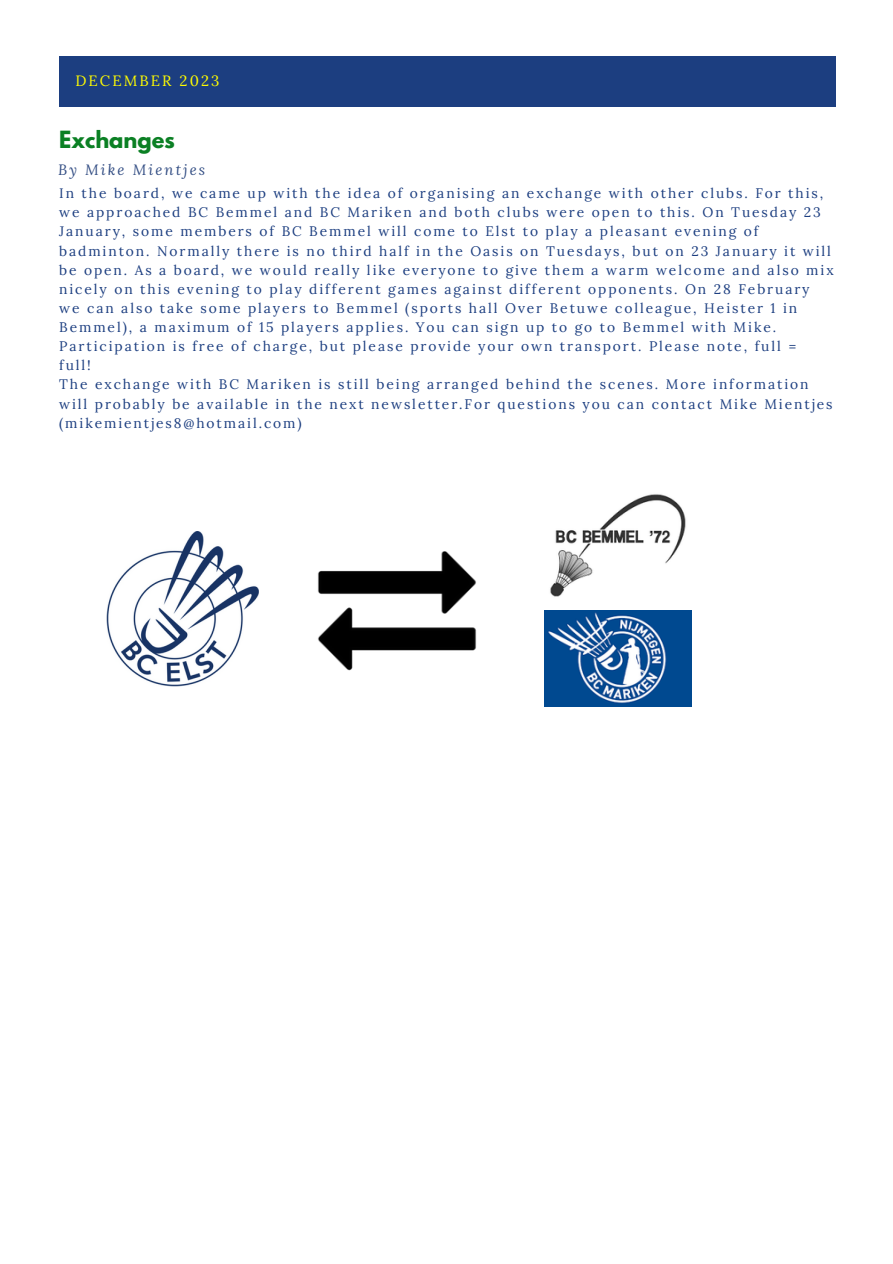
<style>
.page{position:relative;width:893px;height:1264px;background:#fff}
.page>*{position:absolute;margin:0;border:0;box-sizing:border-box;transform-origin:0 0}
.t1{font:700 21px "League Spartan";color:#0b8024}
.t2{font:italic 14.85px "Lora";letter-spacing:.14em;color:#334e84}
.t3{font:14.85px "Lora";letter-spacing:.14em;color:#fffc00}
.t4{font:13.8px/19.2px "Lora";letter-spacing:.14em;color:#1c3e80}
</style>
<div class="page">
<div style="left:59px;top:56px;width:776px;height:51px;background:#1c3e80"></div>
<img style="left:317px;top:551px;width:160px;height:120px">
<img style="left:550px;top:494px;width:136px;height:103px">
<img style="left:544px;top:610px;width:147px;height:96px">
<img style="left:106px;top:531px;width:152px;height:156px">
<p class="t3" style="left:75px;top:71px;width:145px">DECEMBER 2023</p>
<p class="t1" style="left:59px;top:129px;width:117px">Exchanges</p>
<p class="t2" style="left:58px;top:160px;width:148px">By Mike Mientjes</p>
<p class="t4" style="left:59px;top:183px;width:776px">In the board, we came up with the idea of organising an exchange with other clubs. For this, we approached BC Bemmel and BC Mariken and both clubs were open to this. On Tuesday 23<br>January, some members of BC Bemmel will come to Elst to play a pleasant evening of badminton. Normally there is no third half in the Oasis on Tuesdays, but on 23 January it will be open. As a board, we would really like everyone to give them a warm welcome and also mix nicely on this evening to play different games against different opponents. On 28 February<br>we can also take some players to Bemmel (sports hall Over Betuwe colleague, Heister 1 in Bemmel), a maximum of 15 players applies. You can sign up to go to Bemmel with Mike.<br>Participation is free of charge, but please provide your own transport. Please note, full =<br>full!</p>
<p class="t4" style="left:59px;top:375px;width:774px">The exchange with BC Mariken is still being arranged behind the scenes. More information will probably be available in the next newsletter.For questions you can contact Mike Mientjes (mikemientjes8@hotmail.com)</p>
</div>
